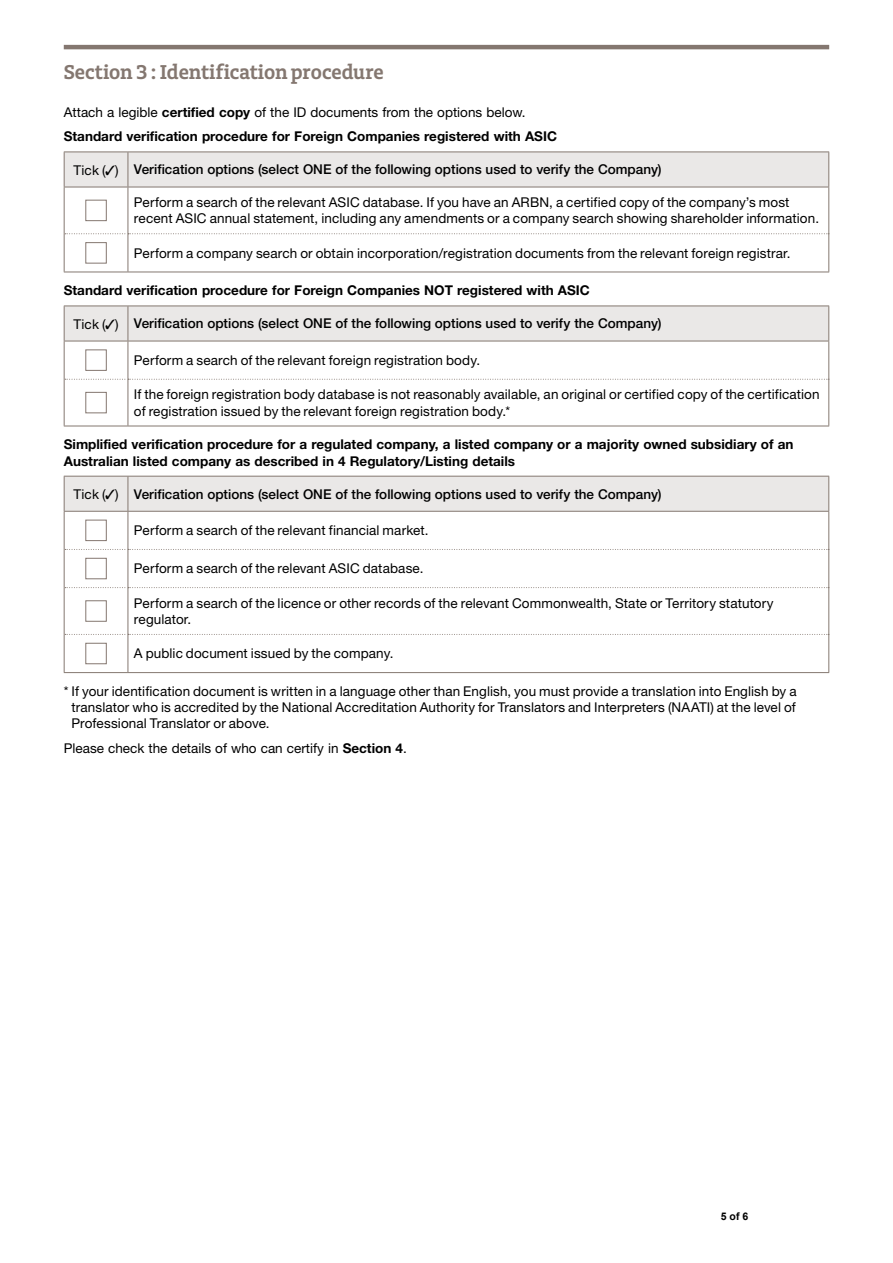
<style>
.page{position:relative;width:893px;height:1263px;background:#fff}
.page>*{position:absolute;margin:0;border:0;box-sizing:border-box;transform-origin:0 0}
.t1{font:21px "Charlie Std Sm Bld";letter-spacing:-.005em;color:#847770}
.t2{font:13.5px/16.2px "Helvetica Neue LT Std";letter-spacing:.01em;color:#000}
.t3{font:700 13.5px/24.8px "Helvetica Neue LT Std";color:#000}
.t4{font:500 13.5px "Helvetica Neue LT Std";color:#000}
.t5{font:700 10.5px "Arial";color:#000}
.s1{font-weight:400}
.s2{font-weight:700}
</style>
<div class="page">
<hr style="left:64px;top:45px;width:765px;height:4px;background:#847770">
<div style="left:65px;top:153px;width:763px;height:34px;background:#eae8e7"></div>
<hr style="left:64px;top:152px;width:64px;height:1px;background:#847870">
<hr style="left:64px;top:152px;width:1px;height:35px;background:#847870">
<hr style="left:128px;top:152px;width:701px;height:1px;background:#847870">
<hr style="left:128px;top:152px;width:1px;height:35px;background:#847870">
<hr style="left:828px;top:152px;width:1px;height:35px;background:#847870">
<hr style="left:64px;top:187px;width:64px;height:1px;background:#847870">
<hr style="left:64px;top:187px;width:1px;height:47px;background:#847870">
<hr style="left:128px;top:187px;width:701px;height:1px;background:#847870">
<hr style="left:128px;top:187px;width:1px;height:46px;background:#847870">
<hr style="left:828px;top:187px;width:1px;height:47px;background:#847870">
<hr style="left:64px;top:234px;width:1px;height:38px;background:#847870">
<hr style="left:128px;top:234px;width:1px;height:38px;background:#847870">
<hr style="left:828px;top:234px;width:1px;height:38px;background:#847870">
<hr style="left:64px;top:272px;width:64px;height:1px;background:#847870">
<hr style="left:128px;top:272px;width:701px;height:1px;background:#847870">
<svg style="left:65px;top:233px;width:764px;height:1px"></svg>
<div style="left:85px;top:200px;width:22px;height:21px;background:#fff;border:1px solid #847770"></div>
<div style="left:85px;top:242px;width:22px;height:21px;background:#fff;border:1px solid #847770"></div>
<div style="left:65px;top:307px;width:763px;height:34px;background:#eae8e7"></div>
<hr style="left:64px;top:306px;width:64px;height:1px;background:#847870">
<hr style="left:64px;top:306px;width:1px;height:35px;background:#847870">
<hr style="left:128px;top:306px;width:701px;height:1px;background:#847870">
<hr style="left:128px;top:306px;width:1px;height:35px;background:#847870">
<hr style="left:828px;top:306px;width:1px;height:35px;background:#847870">
<hr style="left:64px;top:341px;width:64px;height:1px;background:#847870">
<hr style="left:64px;top:341px;width:1px;height:38px;background:#847870">
<hr style="left:128px;top:341px;width:701px;height:1px;background:#847870">
<hr style="left:128px;top:341px;width:1px;height:38px;background:#847870">
<hr style="left:828px;top:341px;width:1px;height:38px;background:#847870">
<hr style="left:64px;top:379px;width:1px;height:47px;background:#847870">
<hr style="left:128px;top:380px;width:1px;height:46px;background:#847870">
<hr style="left:828px;top:379px;width:1px;height:47px;background:#847870">
<hr style="left:64px;top:426px;width:64px;height:1px;background:#847870">
<hr style="left:128px;top:426px;width:701px;height:1px;background:#847870">
<svg style="left:65px;top:379px;width:764px;height:1px"></svg>
<div style="left:85px;top:349px;width:22px;height:22px;background:#fff;border:1px solid #847770"></div>
<div style="left:85px;top:392px;width:22px;height:21px;background:#fff;border:1px solid #847770"></div>
<div style="left:65px;top:477px;width:763px;height:34px;background:#eae8e7"></div>
<hr style="left:64px;top:476px;width:64px;height:1px;background:#847870">
<hr style="left:64px;top:476px;width:1px;height:35px;background:#847870">
<hr style="left:128px;top:476px;width:701px;height:1px;background:#847870">
<hr style="left:128px;top:476px;width:1px;height:35px;background:#847870">
<hr style="left:828px;top:476px;width:1px;height:35px;background:#847870">
<hr style="left:64px;top:511px;width:64px;height:1px;background:#847870">
<hr style="left:64px;top:512px;width:1px;height:37px;background:#847870">
<hr style="left:128px;top:511px;width:701px;height:1px;background:#847870">
<hr style="left:128px;top:512px;width:1px;height:37px;background:#847870">
<hr style="left:828px;top:512px;width:1px;height:37px;background:#847870">
<hr style="left:64px;top:549px;width:1px;height:39px;background:#847870">
<hr style="left:128px;top:550px;width:1px;height:37px;background:#847870">
<hr style="left:828px;top:549px;width:1px;height:39px;background:#847870">
<hr style="left:64px;top:588px;width:1px;height:46px;background:#847870">
<hr style="left:128px;top:588px;width:1px;height:46px;background:#847870">
<hr style="left:828px;top:588px;width:1px;height:46px;background:#847870">
<hr style="left:64px;top:634px;width:1px;height:38px;background:#847870">
<hr style="left:128px;top:635px;width:1px;height:37px;background:#847870">
<hr style="left:828px;top:634px;width:1px;height:38px;background:#847870">
<hr style="left:64px;top:672px;width:64px;height:1px;background:#847870">
<hr style="left:128px;top:672px;width:701px;height:1px;background:#847870">
<svg style="left:65px;top:549px;width:763px;height:1px"></svg>
<svg style="left:65px;top:587px;width:763px;height:1px"></svg>
<svg style="left:65px;top:634px;width:763px;height:1px"></svg>
<div style="left:85px;top:520px;width:22px;height:21px;background:#fff;border:1px solid #847770"></div>
<div style="left:85px;top:558px;width:22px;height:21px;background:#fff;border:1px solid #847770"></div>
<div style="left:85px;top:600px;width:22px;height:22px;background:#fff;border:1px solid #847770"></div>
<div style="left:85px;top:643px;width:22px;height:21px;background:#fff;border:1px solid #847770"></div>
<h1 class="t1" style="left:64px;top:59px;width:322px">Section 3 : Identification procedure</h1>
<p class="t3" style="left:64px;top:99px;width:495px"><span class="s1">Attach a legible</span> certified copy <span class="s1">of the ID documents from the options below.<br></span>Standard verification procedure for Foreign Companies registered with ASIC</p>
<p class="t4" style="left:74px;top:161px;width:590px"><span class="s1">Tick (</span>✓<span class="s1">)</span> Verification options (select ONE of the following options used to verify the Company)</p>
<p class="t2" style="left:134px;top:194px;width:687px">Perform a search of the relevant ASIC database. If you have an ARBN, a certified copy of the company’s most recent ASIC annual statement, including any amendments or a company search showing shareholder information.</p>
<p class="t2" style="left:134px;top:245px;width:658px">Perform a company search or obtain incorporation/registration documents from the relevant foreign registrar.</p>
<p class="t3" style="left:64px;top:278px;width:528px">Standard verification procedure for Foreign Companies NOT registered with ASIC</p>
<p class="t4" style="left:74px;top:315px;width:590px"><span class="s1">Tick (</span>✓<span class="s1">)</span> Verification options (select ONE of the following options used to verify the Company)</p>
<p class="t2" style="left:134px;top:352px;width:348px">Perform a search of the relevant foreign registration body.</p>
<p class="t2" style="left:134px;top:386px;width:687px">If the foreign registration body database is not reasonably available, an original or certified copy of the certification of registration issued by the relevant foreign registration body.*</p>
<p class="t3" style="left:64px;top:436px;width:731px;line-height:16.2px">Simplified verification procedure for a regulated company, a listed company or a majority owned subsidiary of an<br>Australian listed company as described in 4 Regulatory/Listing details</p>
<p class="t4" style="left:74px;top:486px;width:590px"><span class="s1">Tick (</span>✓<span class="s1">)</span> Verification options (select ONE of the following options used to verify the Company)</p>
<p class="t2" style="left:134px;top:522px;width:296px">Perform a search of the relevant financial market.</p>
<p class="t2" style="left:134px;top:560px;width:291px">Perform a search of the relevant ASIC database.</p>
<p class="t2" style="left:134px;top:595px;width:641px">Perform a search of the licence or other records of the relevant Commonwealth, State or Territory statutory regulator.</p>
<p class="t2" style="left:134px;top:645px;width:261px">A public document issued by the company.</p>
<p class="t2" style="left:72px;top:683px;width:727px;text-align:justify;text-indent:-8px">* If your identification document is written in a language other than English, you must provide a translation into English by a translator who is accredited by the National Accreditation Authority for Translators and Interpreters (NAATI) at the level of Professional Translator or above.</p>
<p class="t2" style="left:64px;top:740px;width:345px">Please check the details of who can certify in <span class="s2">Section 4</span>.</p>
<p class="t5" style="left:721px;top:1209px;width:29px">5 of 6</p>
</div>
